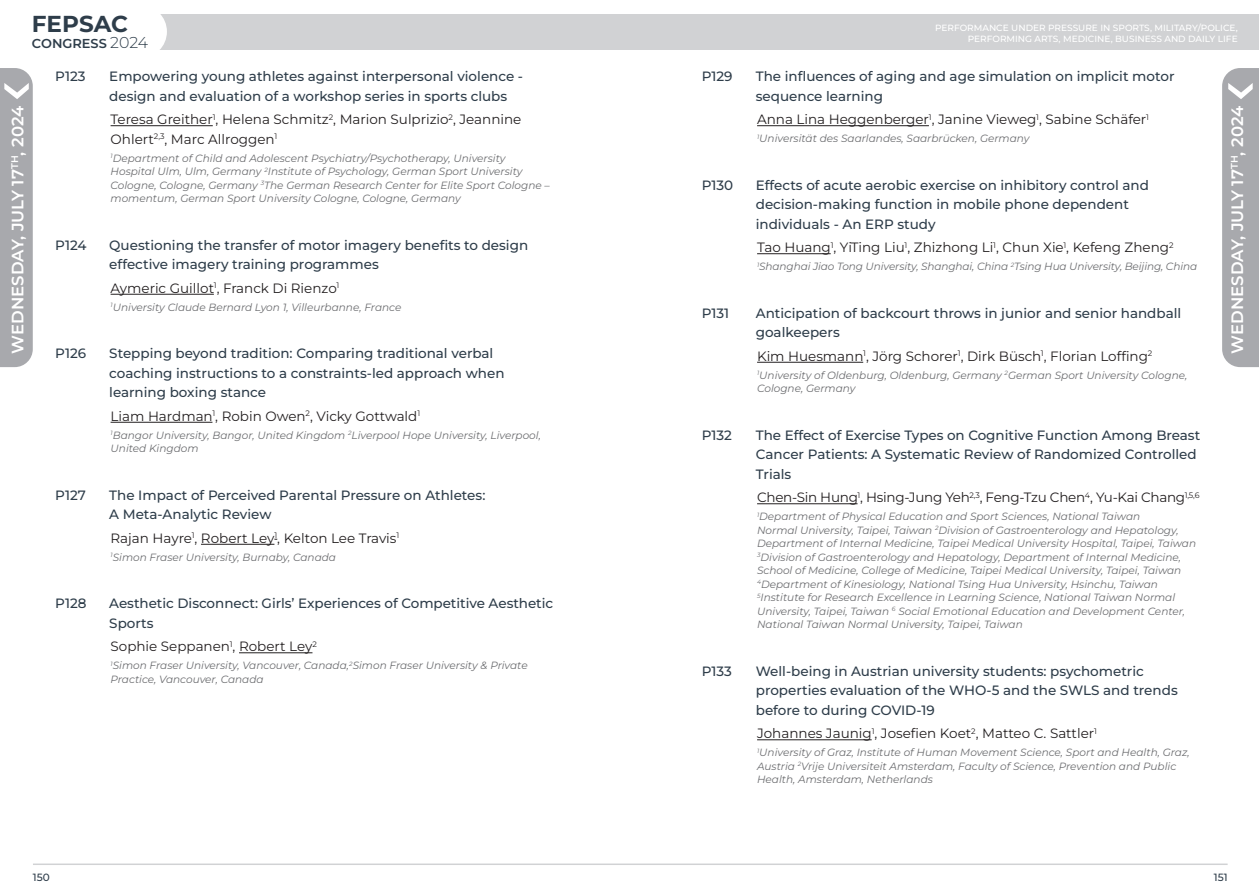
<style>
.page{position:relative;width:1259px;height:893px;background:#fff}
.page>*{position:absolute;margin:0;border:0;box-sizing:border-box;transform-origin:0 0}
.t1{font:700 23.1px "Montserrat";color:#2e3d4a}
.t2{font:600 16.5px "Montserrat";color:#fff}
.t3{font:500 13.5px/19.5px "Montserrat";color:#2e3d4a}
.t4{font:13.5px/19.5px "Montserrat";color:#231f20}
.t5{font:13.5px "Montserrat";letter-spacing:-.02em;color:#231f20}
.t6{font:600 12.9px "Montserrat";color:#2e3d4a}
.t7{font:italic 10.5px/13.5px "Montserrat";color:#6c6d70}
.t8{font:500 10.5px "Montserrat";color:#2e3d4a}
.t9{font:500 9px/10.8px "Montserrat";color:#fff;text-align:right}
.s1{font-weight:300;font-size:15.75px}
</style>
<div class="page">
<hr style="left:33px;top:863px;width:1194px;height:2px;background:#d1d2d4">
<div style="left:149px;top:14px;width:1110px;height:35px;background:#d1d2d4"></div>
<div style="left:114px;top:5px;width:53px;height:53px;background:#fff;border-radius:50%"></div>
<div style="left:1222px;top:68px;width:37px;height:299px;background:#a8a9ad"></div>
<div style="left:0;top:68px;width:33px;height:299px;background:#a8a9ad"></div>
<hr style="left:111px;top:125px;width:102px;height:1px;background:#231f20">
<hr style="left:111px;top:294px;width:103px;height:1px;background:#231f20">
<hr style="left:111px;top:422px;width:101px;height:1px;background:#231f20">
<hr style="left:201px;top:544px;width:73px;height:1px;background:#231f20">
<hr style="left:239px;top:652px;width:73px;height:1px;background:#231f20">
<hr style="left:757px;top:125px;width:172px;height:1px;background:#231f20">
<hr style="left:757px;top:253px;width:73px;height:1px;background:#231f20">
<hr style="left:757px;top:362px;width:106px;height:1px;background:#231f20">
<hr style="left:757px;top:503px;width:100px;height:1px;background:#231f20">
<hr style="left:757px;top:739px;width:114px;height:1px;background:#231f20">
<h1 class="t1" style="left:32px;top:8px;width:98px">FEPSAC</h1>
<p class="t6" style="left:32px;top:35px;width:118px">CONGRESS <span class="s1">2024</span></p>
<h2 class="t2" style="left:7px;top:353px;width:249px;rotate:-90deg">WEDNESDAY, JULY 17<sup>TH</sup>, 2024</h2>
<p class="t3" style="left:55px;top:66px;width:32px">P123</p>
<p class="t3" style="left:109px;top:66px;width:415px">Empowering young athletes against interpersonal violence - design and evaluation of a workshop series in sports clubs</p>
<p class="t4" style="left:111px;top:109px;width:412px">Teresa Greither<sup>1</sup>, Helena Schmitz<sup>2</sup>, Marion Sulprizio<sup>2</sup>, Jeannine<br>Ohlert<sup>2,3</sup>, Marc Allroggen<sup>1</sup></p>
<p class="t7" style="left:111px;top:151px;width:441px"><sup>1</sup>Department of Child and Adolescent Psychiatry/Psychotherapy, University Hospital Ulm, Ulm, Germany <sup>2</sup>Institute of Psychology, German Sport University Cologne, Cologne, Germany <sup>3</sup>The German Research Center for Elite Sport Cologne – momentum, German Sport University Cologne, Cologne, Germany</p>
<p class="t3" style="left:55px;top:235px;width:33px">P124</p>
<p class="t3" style="left:109px;top:235px;width:420px">Questioning the transfer of motor imagery benefits to design effective imagery training programmes</p>
<p class="t4" style="left:111px;top:278px;width:230px">Aymeric Guillot<sup>1</sup>, Franck Di Rienzo<sup>1</sup></p>
<p class="t7" style="left:111px;top:300px;width:292px"><sup>1</sup>University Claude Bernard Lyon 1, Villeurbanne, France</p>
<p class="t3" style="left:55px;top:343px;width:32px">P126</p>
<p class="t3" style="left:109px;top:343px;width:397px">Stepping beyond tradition: Comparing traditional verbal coaching instructions to a constraints-led approach when learning boxing stance</p>
<p class="t4" style="left:111px;top:406px;width:311px">Liam Hardman<sup>1</sup>, Robin Owen<sup>2</sup>, Vicky Gottwald<sup>1</sup></p>
<p class="t7" style="left:111px;top:428px;width:432px"><sup>1</sup>Bangor University, Bangor, United Kingdom <sup>2</sup>Liverpool Hope University, Liverpool,<br>United Kingdom</p>
<p class="t3" style="left:55px;top:485px;width:32px">P127</p>
<p class="t3" style="left:109px;top:485px;width:377px">The Impact of Perceived Parental Pressure on Athletes:<br>A Meta-Analytic Review</p>
<p class="t4" style="left:111px;top:528px;width:290px">Rajan Hayre<sup>1</sup>, Robert Ley<sup>1</sup>, Kelton Lee Travis<sup>1</sup></p>
<p class="t7" style="left:111px;top:550px;width:227px"><sup>1</sup>Simon Fraser University, Burnaby, Canada</p>
<p class="t3" style="left:55px;top:593px;width:33px">P128</p>
<p class="t3" style="left:109px;top:593px;width:445px">Aesthetic Disconnect: Girls’ Experiences of Competitive Aesthetic<br>Sports</p>
<p class="t4" style="left:111px;top:636px;width:208px">Sophie Seppanen<sup>1</sup>, Robert Ley<sup>2</sup></p>
<p class="t7" style="left:111px;top:658px;width:418px"><sup>1</sup>Simon Fraser University, Vancouver, Canada,<sup>2</sup>Simon Fraser University &amp; Private<br>Practice, Vancouver, Canada</p>
<p class="t9" style="left:935px;top:22px;width:304px">PERFORMANCE UNDER PRESSURE IN SPORTS, MILITARY/POLICE,<br>PERFORMING ARTS, MEDICINE, BUSINESS AND DAILY LIFE</p>
<p class="t3" style="left:702px;top:66px;width:32px">P129</p>
<p class="t3" style="left:756px;top:66px;width:420px">The influences of aging and age simulation on implicit motor sequence learning</p>
<p class="t4" style="left:757px;top:109px;width:393px">Anna Lina Heggenberger<sup>1</sup>, Janine Vieweg<sup>1</sup>, Sabine Schäfer<sup>1</sup></p>
<p class="t7" style="left:757px;top:131px;width:274px"><sup>1</sup>Universität des Saarlandes, Saarbrücken, Germany</p>
<p class="t3" style="left:702px;top:175px;width:33px">P130</p>
<p class="t3" style="left:756px;top:175px;width:395px">Effects of acute aerobic exercise on inhibitory control and decision-making function in mobile phone dependent individuals - An ERP study</p>
<p class="t4" style="left:757px;top:237px;width:418px">Tao Huang<sup>1</sup>, YiTing Liu<sup>1</sup>, Zhizhong Li<sup>1</sup>, Chun Xie<sup>1</sup>, Kefeng Zheng<sup>2</sup></p>
<p class="t7" style="left:757px;top:259px;width:441px"><sup>1</sup>Shanghai Jiao Tong University, Shanghai, China <sup>2</sup>Tsing Hua University, Beijing, China</p>
<p class="t3" style="left:702px;top:303px;width:29px">P131</p>
<p class="t3" style="left:756px;top:303px;width:427px">Anticipation of backcourt throws in junior and senior handball goalkeepers</p>
<p class="t4" style="left:757px;top:346px;width:397px">Kim Huesmann<sup>1</sup>, Jörg Schorer<sup>1</sup>, Dirk Büsch<sup>1</sup>, Florian Loffing<sup>2</sup></p>
<p class="t7" style="left:757px;top:368px;width:432px"><sup>1</sup>University of Oldenburg, Oldenburg, Germany <sup>2</sup>German Sport University Cologne,<br>Cologne, Germany</p>
<p class="t3" style="left:702px;top:425px;width:32px">P132</p>
<p class="t3" style="left:756px;top:425px;width:446px">The Effect of Exercise Types on Cognitive Function Among Breast<br>Cancer Patients: A Systematic Review of Randomized Controlled<br>Trials</p>
<p class="t5" style="left:757px;top:489px;width:444px">Chen-Sin Hung<sup>1</sup>, Hsing-Jung Yeh<sup>2,3</sup>, Feng-Tzu Chen<sup>4</sup>, Yu-Kai Chang<sup>1,5,6</sup></p>
<p class="t7" style="left:757px;top:509px;width:440px"><sup>1</sup>Department of Physical Education and Sport Sciences, National Taiwan<br>Normal University, Taipei, Taiwan <sup>2</sup>Division of Gastroenterology and Hepatology, Department of Internal Medicine, Taipei Medical University Hospital, Taipei, Taiwan <sup>3</sup>Division of Gastroenterology and Hepatology, Department of Internal Medicine, School of Medicine, College of Medicine, Taipei Medical University, Taipei, Taiwan <sup>4</sup>Department of Kinesiology, National Tsing Hua University, Hsinchu, Taiwan <sup>5</sup>Institute for Research Excellence in Learning Science, National Taiwan Normal University, Taipei, Taiwan <sup>6</sup> Social Emotional Education and Development Center, National Taiwan Normal University, Taipei, Taiwan</p>
<p class="t3" style="left:702px;top:661px;width:32px">P133</p>
<p class="t3" style="left:756px;top:661px;width:423px">Well-being in Austrian university students: psychometric properties evaluation of the WHO-5 and the SWLS and trends before to during COVID-19</p>
<p class="t4" style="left:757px;top:723px;width:341px">Johannes Jaunig<sup>1</sup>, Josefien Koet<sup>2</sup>, Matteo C. Sattler<sup>1</sup></p>
<p class="t7" style="left:757px;top:745px;width:434px"><sup>1</sup>University of Graz, Institute of Human Movement Science, Sport and Health, Graz,<br>Austria <sup>2</sup>Vrije Universiteit Amsterdam, Faculty of Science, Prevention and Public<br>Health, Amsterdam, Netherlands</p>
<h2 class="t2" style="left:1226px;top:353px;width:249px;rotate:-90deg">WEDNESDAY, JULY 17<sup>TH</sup>, 2024</h2>
<p class="t8" style="left:33px;top:870px;width:18px">150</p>
<p class="t8" style="left:1213px;top:870px;width:15px">151</p>
</div>
